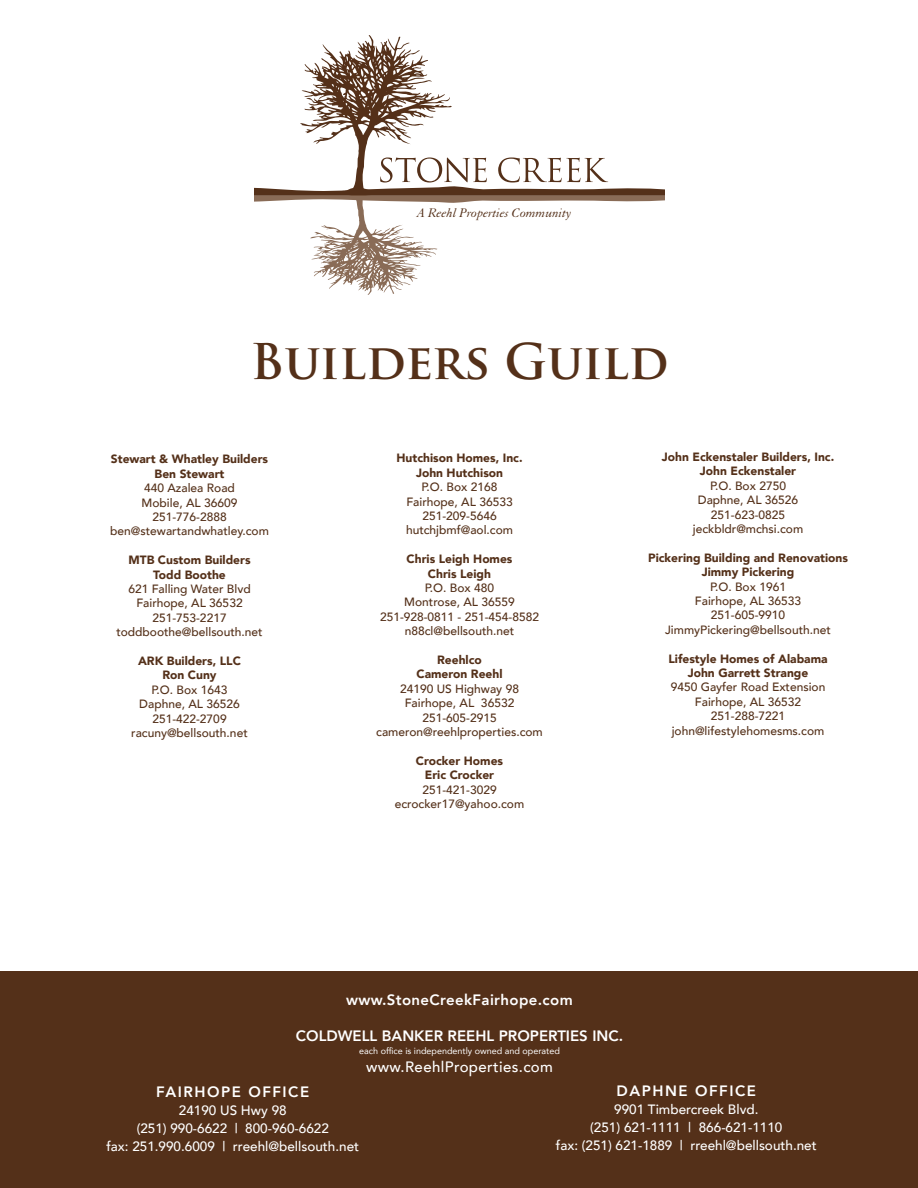
<style>
.page{position:relative;width:918px;height:1188px;background:#fff}
.page>*{position:absolute;margin:0;border:0;box-sizing:border-box;transform-origin:0 0}
.t1{font:700 48px "Trajan Pro";color:#543019}
.t2{font:800 15px "Avenir";color:#fff}
.t3{font:800 15px "Avenir";letter-spacing:.025em;color:#fff}
.t4{font:500 15px "Avenir";letter-spacing:.025em;color:#fff}
.t5{font:500 13.5px/18px "Avenir";color:#fff;text-align:center}
.t6{font:italic 13.5px "Granjon";color:#543019}
.t7{font:500 12px/14.4px "Avenir";color:#543019;text-align:center}
.t8{font:900 12px/14.4px "Avenir";color:#543019;text-align:center}
.t9{font:9px "Avenir";color:#fff}
</style>
<div class="page">
<svg style="left:254px;top:35px;width:411px;height:260px"></svg>
<div style="left:1px;top:972px;width:917px;height:216px;background:#543019"></div>
<p class="t6" style="left:417px;top:206px;width:156px">A Reehl Properties Community</p>
<h1 class="t1" style="left:251px;top:331px;width:420px">Builders Guild</h1>
<p class="t8" style="left:111px;top:452px;width:159px">Stewart &amp; Whatley Builders<br>Ben Stewart</p>
<p class="t7" style="left:110px;top:480px;width:160px">440 Azalea Road<br>Mobile, AL 36609<br>251-776-2888 ben@stewartandwhatley.com</p>
<p class="t8" style="left:128px;top:553px;width:124px">MTB Custom Builders<br>Todd Boothe</p>
<p class="t7" style="left:116px;top:581px;width:148px">621 Falling Water Blvd<br>Fairhope, AL 36532<br>251-753-2217 toddboothe@bellsouth.net</p>
<p class="t8" style="left:138px;top:653px;width:104px">ARK Builders, LLC<br>Ron Cuny</p>
<p class="t7" style="left:131px;top:682px;width:118px">P.O. Box 1643<br>Daphne, AL 36526<br>251-422-2709 racuny@bellsouth.net</p>
<p class="t8" style="left:396px;top:451px;width:128px">Hutchison Homes, Inc.<br>John Hutchison</p>
<p class="t7" style="left:406px;top:479px;width:108px">P.O. Box 2168<br>Fairhope, AL 36533<br>251-209-5646 hutchjbmf@aol.com</p>
<p class="t8" style="left:407px;top:552px;width:107px">Chris Leigh Homes<br>Chris Leigh</p>
<p class="t7" style="left:380px;top:580px;width:161px">P.O. Box 480<br>Montrose, AL 36559<br>251-928-0811 - 251-454-8582 n88cl@bellsouth.net</p>
<p class="t8" style="left:417px;top:652px;width:87px">Reehlco<br>Cameron Reehl</p>
<p class="t7" style="left:376px;top:681px;width:168px">24190 US Highway 98<br>Fairhope, AL 36532<br>251-605-2915 cameron@reehlproperties.com</p>
<p class="t8" style="left:416px;top:753px;width:89px">Crocker Homes<br>Eric Crocker</p>
<p class="t7" style="left:395px;top:782px;width:131px">251-421-3029 ecrocker17@yahoo.com</p>
<p class="t8" style="left:662px;top:449px;width:174px">John Eckenstaler Builders, Inc.<br>John Eckenstaler</p>
<p class="t7" style="left:693px;top:478px;width:112px">P.O. Box 2750<br>Daphne, AL 36526<br>251-623-0825 jeckbldr@mchsi.com</p>
<p class="t8" style="left:648px;top:550px;width:201px">Pickering Building and Renovations<br>Jimmy Pickering</p>
<p class="t7" style="left:665px;top:578px;width:167px">P.O. Box 1961<br>Fairhope, AL 36533<br>251-605-9910<br>JimmyPickering@bellsouth.net</p>
<p class="t8" style="left:669px;top:651px;width:161px">Lifestyle Homes of Alabama<br>John Garrett Strange</p>
<p class="t7" style="left:671px;top:679px;width:156px">9450 Gayfer Road Extension<br>Fairhope, AL 36532<br>251-288-7221 john@lifestylehomesms.com</p>
<p class="t3" style="left:346px;top:988px;width:228px">www.StoneCreekFairhope.com</p>
<p class="t2" style="left:296px;top:1024px;width:329px">COLDWELL BANKER REEHL PROPERTIES INC.</p>
<p class="t9" style="left:359px;top:1044px;width:202px">each office is independently owned and operated</p>
<p class="t4" style="left:366px;top:1054px;width:188px">www.ReehlProperties.com</p>
<p class="t2" style="left:156px;top:1080px;width:21px">Fairhope</p>
<p class="t2" style="left:248px;top:1080px;width:24px">Office</p>
<p class="t5" style="left:106px;top:1100px;width:254px">24190 US Hwy 98<br>(251) 990-6622 | 800-960-6622<br>fax: 251.990.6009 | rreehl@bellsouth.net</p>
<p class="t2" style="left:617px;top:1079px;width:26px">Daphne</p>
<p class="t2" style="left:695px;top:1079px;width:24px">Office</p>
<p class="t5" style="left:556px;top:1099px;width:262px">9901 Timbercreek Blvd.<br>(251) 621-1111 | 866-621-1110<br>fax: (251) 621-1889 | rreehl@bellsouth.net</p>
</div>
